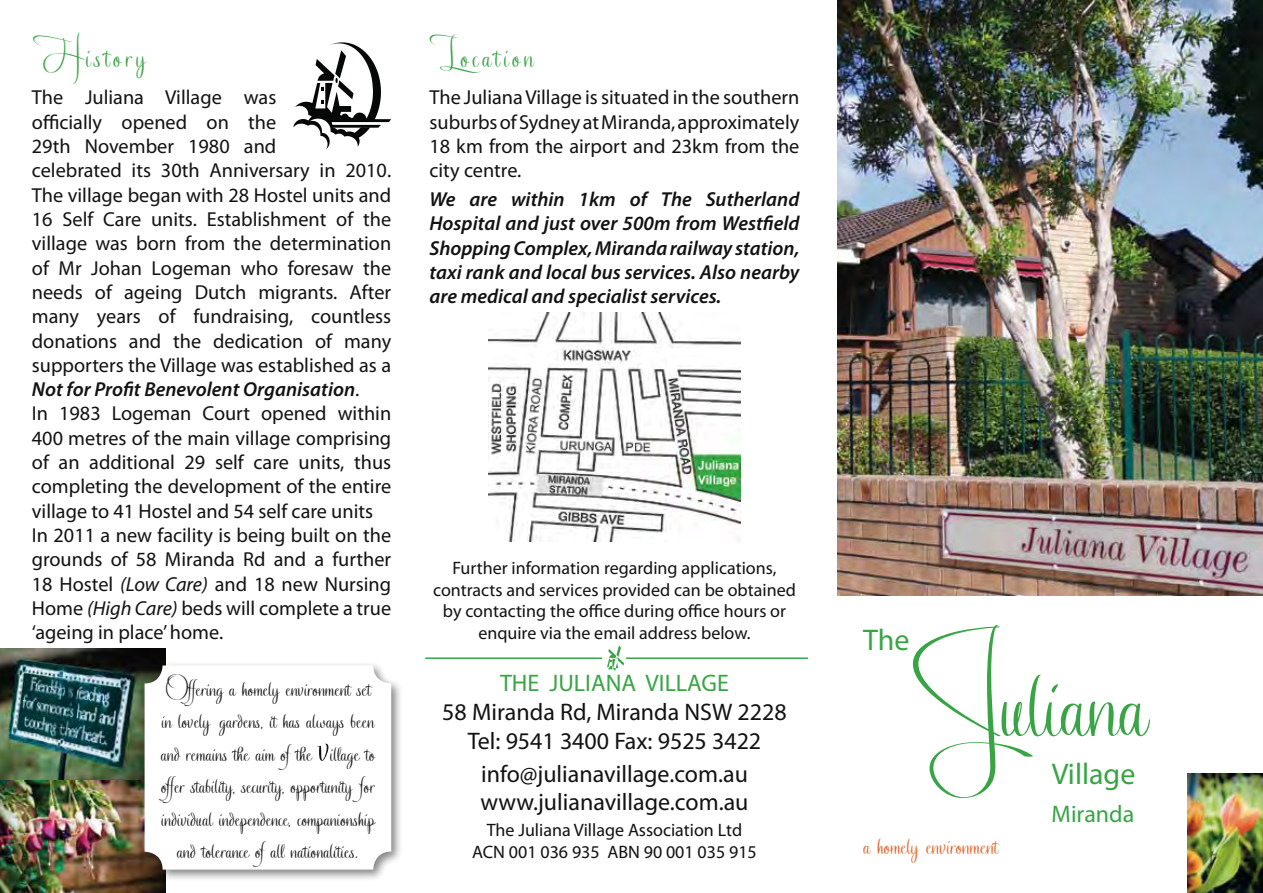
<style>
.page{position:relative;width:1263px;height:893px;background:#fff}
.page>*{position:absolute;margin:0;border:0;box-sizing:border-box;transform-origin:0 0}
.t1{font:120px "Delikat";color:#39a445}
.t2{font:37.5px "Delikat";letter-spacing:.1em;color:#39a445}
.t3{font:30px "Delikat";color:#dc6428}
.t4{font:30px "Myriad Pro";color:#39a445}
.t5{font:27px/32.4px "Delikat";color:#121212;text-align:center}
.t6{font:24px/28.8px "Myriad Pro";color:#121212;text-align:center}
.t7{font:24px "Myriad Pro";color:#39a445}
.t8{font:20.25px/24.3px "Myriad Pro";color:#121212;text-align:justify}
.t9{font:italic 600 20.25px/24.3px "Myriad Pro";color:#121212;text-align:justify}
.t10{font:18px/21.6px "Myriad Pro";color:#121212;text-align:center}
.s1{font-weight:600;font-style:italic}
.s2{font-style:italic}
.s3{font-size:52.5px}
</style>
<div class="page">
<img style="left:0;top:649px;width:166px;height:131px">
<img style="left:0;top:780px;width:166px;height:113px">
<img style="left:838px;top:0;width:425px;height:595px">
<img style="left:1187px;top:774px;width:76px;height:119px">
<img style="left:488px;top:313px;width:253px;height:229px">
<div style="left:141px;top:661px;width:263px;height:221px;background:#121212;opacity:.5"></div>
<div style="left:145px;top:665px;width:246px;height:205px;background:#fff;border-radius:18px"></div>
<svg style="left:293px;top:42px;width:98px;height:107px"></svg>
<hr style="left:425px;top:657px;width:383px;height:2px;background:#39a445">
<div style="left:603px;top:645px;width:23px;height:26px;background:#fff"></div>
<svg style="left:607px;top:645px;width:17px;height:26px"></svg>
<h2 class="t2" style="left:32px;top:32px;width:115px">History</h2>
<h2 class="t2" style="left:434px;top:32px;width:101px">Location</h2>
<p class="t8" style="left:32px;top:85px;width:361px;text-align:left">The Juliana Village was<br>officially opened on the<br>29th November 1980 and<br>celebrated its 30th Anniversary in 2010.<br>The village began with 28 Hostel units and 16 Self Care units. Establishment of the village was born from the determination of Mr Johan Logeman who foresaw the needs of ageing Dutch migrants. After many years of fundraising, countless donations and the dedication of many supporters the Village was established as a <span class="s1">Not for Profit Benevolent Organisation</span>.<br>In 1983 Logeman Court opened within 400 metres of the main village comprising of an additional 29 self care units, thus completing the development of the entire village to 41 Hostel and 54 self care units In 2011 a new facility is being built on the grounds of 58 Miranda Rd and a further 18 Hostel <span class="s2">(Low Care)</span> and 18 new Nursing Home <span class="s2">(High Care)</span> beds will complete a true ‘ageing in place’ home.</p>
<h3 class="t5" style="left:161px;top:670px;width:216px">Offering a homely environment set in lovely gardens, it has always been and remains the aim of the <span class="s3">v</span>illage to offer stability, security, opportunity for individual independence, companionship and tolerance of all nationalities.</h3>
<p class="t8" style="left:429px;top:85px;width:371px">The Juliana Village is situated in the southern suburbs of Sydney at Miranda, approximately 18 km from the airport and 23km from the city centre.</p>
<p class="t9" style="left:429px;top:186px;width:371px">We are within 1km of The Sutherland Hospital and just over 500m from Westfield Shopping Complex, Miranda railway station, taxi rank and local bus services. Also nearby are medical and specialist services.</p>
<p class="t10" style="left:433px;top:557px;width:364px">Further information regarding applications, contracts and services provided can be obtained by contacting the office during office hours or enquire via the email address below.</p>
<p class="t7" style="left:500px;top:668px;width:230px">THE JULIANA VILLAGE</p>
<p class="t6" style="left:442px;top:697px;width:346px">58 Miranda Rd, Miranda NSW 2228<br>Tel: 9541 3400 Fax: 9525 3422</p>
<p class="t6" style="left:480px;top:759px;width:269px;text-align:left">info@julianavillage.com.au www.julianavillage.com.au</p>
<p class="t10" style="left:472px;top:819px;width:286px">The Juliana Village Association Ltd<br>ACN 001 036 935 ABN 90 001 035 915</p>
<h1 class="t1" style="left:907px;top:625px;width:241px">Juliana</h1>
<h3 class="t4" style="left:863px;top:621px;width:48px">The</h3>
<h3 class="t4" style="left:1052px;top:755px;width:85px">Village</h3>
<p class="t7" style="left:1051px;top:799px;width:84px">Miranda</p>
<h3 class="t3" style="left:863px;top:826px;width:136px">a homely environment</h3>
</div>
